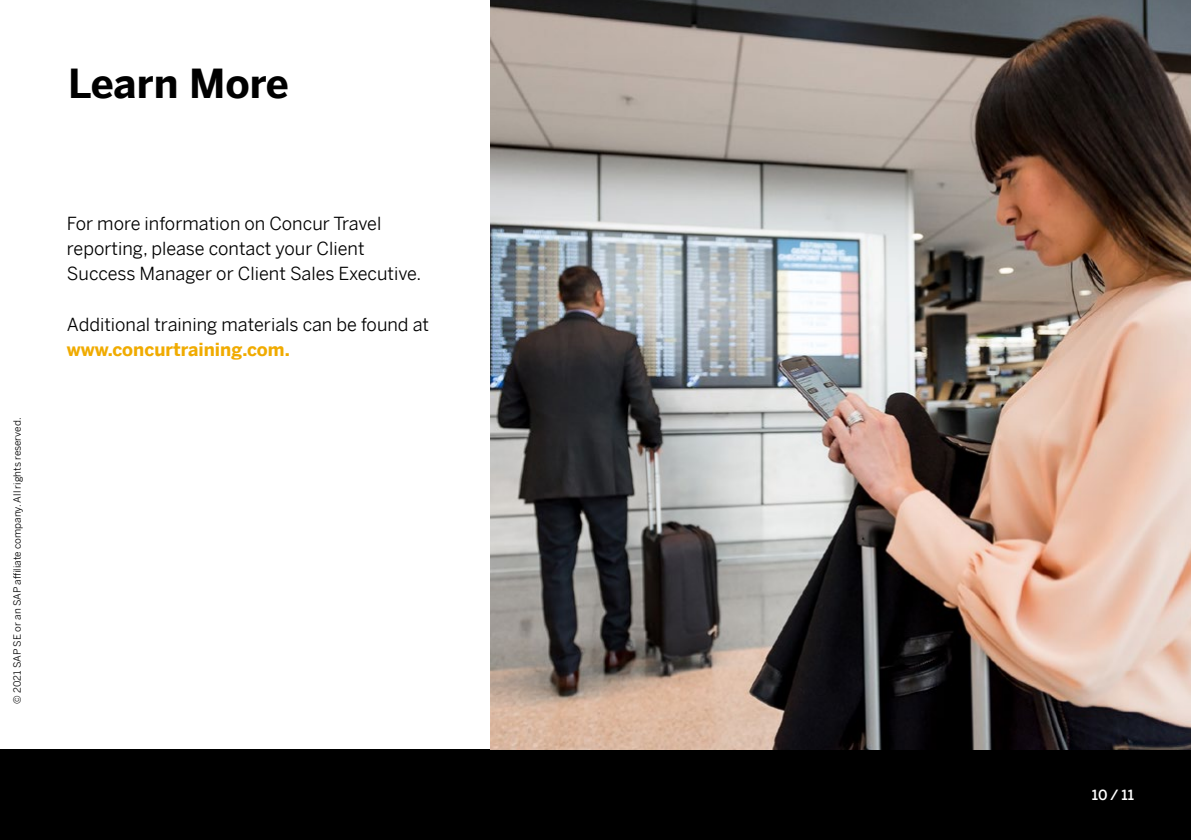
<style>
.page{position:relative;width:1191px;height:840px;background:#fff}
.page>*{position:absolute;margin:0;border:0;box-sizing:border-box;transform-origin:0 0}
.t1{font:700 40px "Benton Sans";color:#000}
.t2{font:18px/25px "Benton Sans";color:#000}
.t3{font:700 18px "Benton Sans";color:#f0ab00}
.t4{font:500 14px "Benton Sans";color:#fff}
.t5{font:10px "Benton Sans";color:#000}
</style>
<div class="page">
<div style="left:0;top:748px;width:1191px;height:91px;background:#000"></div>
<img style="left:490px;top:0;width:701px;height:748px">
<h1 class="t1" style="left:68px;top:54px;width:222px">Learn More</h1>
<p class="t5" style="left:9px;top:703px;width:287px;rotate:-90deg">© 2021 SAP SE or an SAP affiliate company. All rights reserved.</p>
<p class="t2" style="left:67px;top:209px;width:356px">For more information on Concur Travel reporting, please contact your Client<br>Success Manager or Client Sales Executive.</p>
<p class="t2" style="left:67px;top:309px;width:364px">Additional training materials can be found at</p>
<p class="t3" style="left:67px;top:335px;width:224px">www.concurtraining.com.</p>
<p class="t4" style="left:1091px;top:781px;width:44px">10 / 11</p>
</div>
